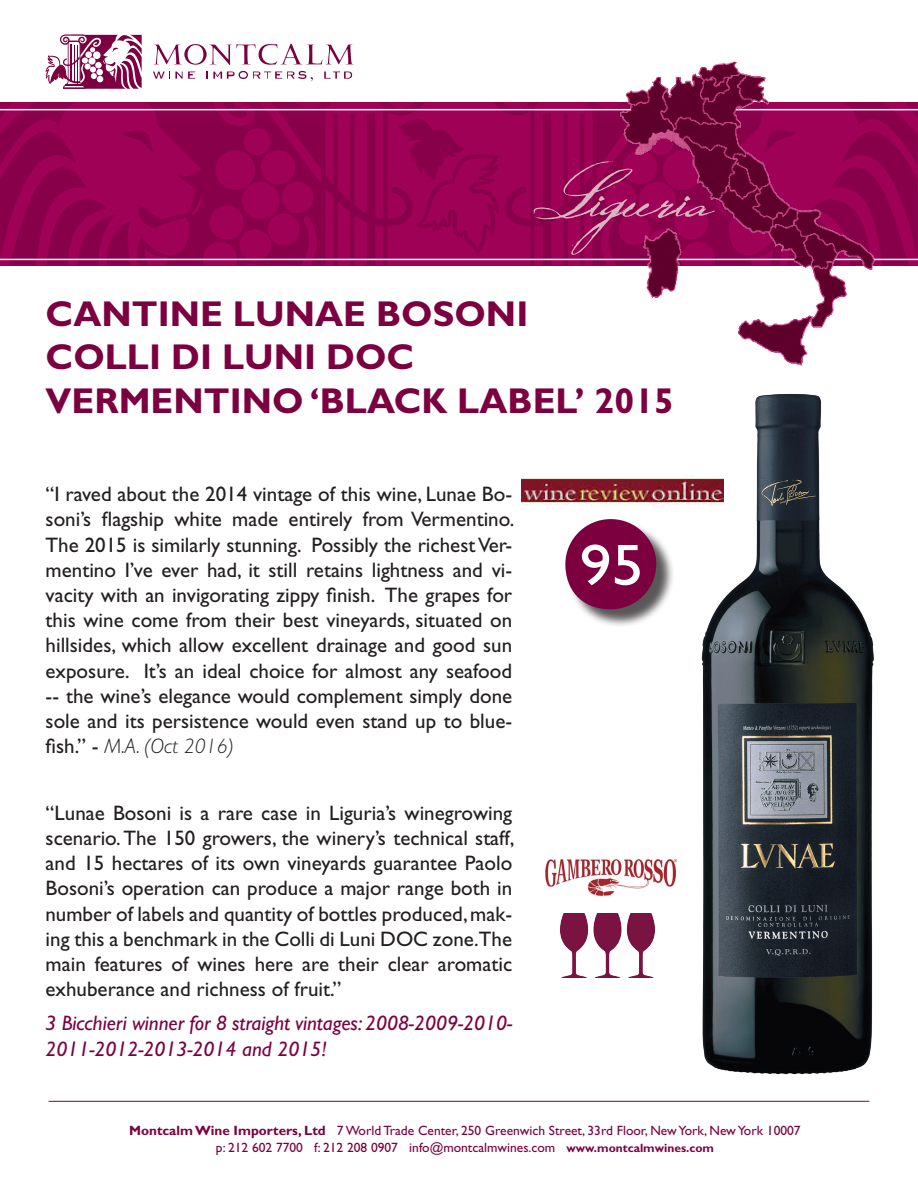
<style>
.page{position:relative;width:918px;height:1188px;background:#fff}
.page>*{position:absolute;margin:0;border:0;box-sizing:border-box;transform-origin:0 0}
.t1{font:67.5px "Californya C";color:#d9b5c2}
.t2{font:58.35px "Gill Sans";color:#fff;scale:1.1 1}
.t3{font:700 36px/43.2px "Gill Sans";color:#7c0040}
.t4{font:21px/25.2px "Gill Sans";color:#231f20;text-align:justify}
.t5{font:italic 21px/25.2px "Gill Sans";color:#7c0040}
.t6{font:13.5px/16.5px "Gill Sans";color:#7c0040;text-align:center}
.s1{font-family:"Californya B"}
.s2{font-weight:300;font-style:italic}
.s3{font-weight:700}
.s4{font-weight:700;font-size:12px}
</style>
<div class="page">
<svg style="left:153px;top:72px;width:42px;height:7px"></svg>
<svg style="left:206px;top:71px;width:107px;height:10px"></svg>
<svg style="left:324px;top:72px;width:28px;height:7px"></svg>
<svg style="left:153px;top:44px;width:201px;height:21px"></svg>
<svg style="left:46px;top:34px;width:96px;height:55px"></svg>
<svg style="left:887px;top:102px;width:30px;height:163px;background:#90014f"></svg>
<svg style="left:0;top:102px;width:116px;height:163px;background:#940250"></svg>
<svg style="left:122px;top:102px;width:495px;height:163px;background:#960251"></svg>
<hr style="left:0;top:109px;width:918px;height:1px;background:#fff">
<hr style="left:0;top:259px;width:918px;height:1px;background:#fff">
<img style="left:617px;top:61px;width:270px;height:305px">
<img style="left:701px;top:394px;width:173px;height:681px">
<hr style="left:49px;top:1101px;width:820px;height:1px;background:#7c0040">
<img style="left:521px;top:461px;width:202px;height:59px">
<img style="left:545px;top:858px;width:133px;height:39px">
<img style="left:560px;top:913px;width:95px;height:65px">
<div style="left:568px;top:521px;width:107px;height:107px;background:#231f20;opacity:.75"></div>
<div style="left:565px;top:519px;width:91px;height:90px;background:#7c0040;border-radius:50%"></div>
<h1 class="t1" style="left:535px;top:156px;width:179px">Li<span class="s1">g</span>uria</h1>
<h3 class="t3" style="left:46px;top:292px;width:630px">CANTINE LUNAE BOSONI<br>COLLI DI LUNI DOC<br>VERMENTINO ‘BLACK LABEL’ 2015</h3>
<p class="t4" style="left:46px;top:482px;width:470px">“I raved about the 2014 vintage of this wine, Lunae Bo&shy;soni’s flagship white made entirely from Vermentino.<br>The 2015 is similarly stunning. Possibly the richest Ver&shy;mentino I’ve ever had, it still retains lightness and vi&shy;vacity with an invigorating zippy finish. The grapes for this wine come from their best vineyards, situated on hillsides, which allow excellent drainage and good sun exposure. It’s an ideal choice for almost any seafood -- the wine’s elegance would complement simply done sole and its persistence would even stand up to blue&shy;fish.” - <span class="s2">M.A. (Oct 2016)</span></p>
<p class="t4" style="left:46px;top:800px;width:470px">“Lunae Bosoni is a rare case in Liguria’s winegrowing scenario. The 150 growers, the winery’s technical staff, and 15 hectares of its own vineyards guarantee Paolo Bosoni’s operation can produce a major range both in number of labels and quantity of bottles produced, mak&shy;ing this a benchmark in the Colli di Luni DOC zone.The main features of wines here are their clear aromatic exhuberance and richness of fruit.”</p>
<p class="t5" style="left:46px;top:1011px;width:468px">3 Bicchieri winner for 8 straight vintages: 2008-2009-2010-<br>2011-2012-2013-2014 and 2015!</p>
<h2 class="t2" style="left:580px;top:532px;width:60px">95</h2>
<p class="t6" style="left:129px;top:1122px;width:673px"><span class="s3">Montcalm Wine Importers, Ltd</span> 7 World Trade Center, 250 Greenwich Street, 33rd Floor, New York, New York 10007 p: 212 602 7700 f: 212 208 0907 info@montcalmwines.com <span class="s4">www.montcalmwines.com</span></p>
</div>
